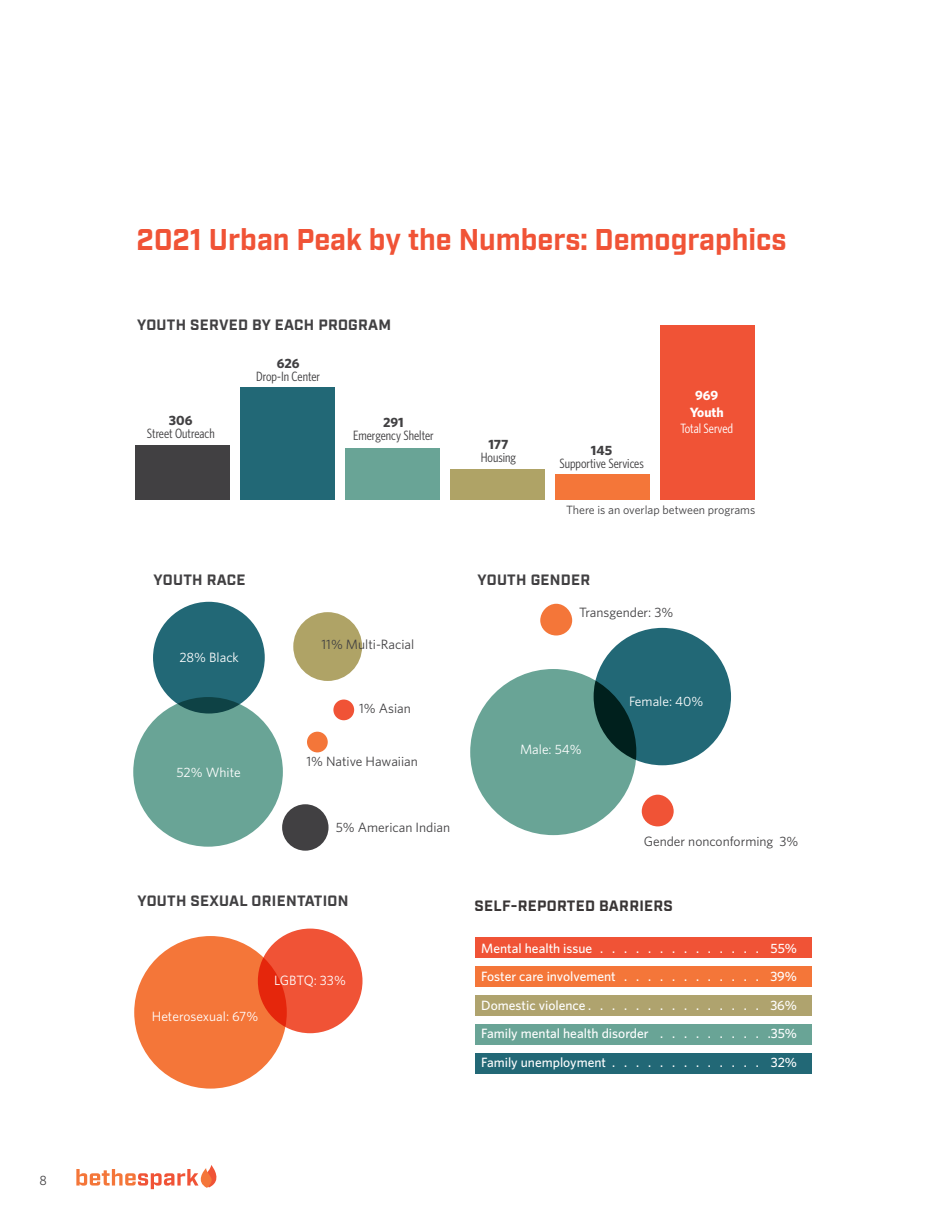
<style>
.page{position:relative;width:945px;height:1215px;background:#fff}
.page>*{position:absolute;margin:0;border:0;box-sizing:border-box;transform-origin:0 0}
.t1{font:700 30px "Industry";color:#f05336;scale:.96 1}
.t2{font:700 15px "Industry";letter-spacing:.02em;color:#414042}
.t3{font:700 15px "Industry";letter-spacing:.02em;color:#393535}
.t4{font:500 13.5px "Whitney";color:#fff}
.t5{font:13.5px "Whitney";color:#414042}
.t6{font:13.5px "Whitney Condensed";color:#414042}
.t7{font:13.5px "Whitney";color:#fff}
.t8{font:700 13.5px "Whitney";color:#414042}
.t9{font:13.5px "Whitney Condensed";color:#fff}
.t10{font:700 13.5px/16.5px "Whitney";color:#fff;text-align:center}
.t11{font:13.5px "Whitney";color:#414042;scale:.96 1}
.t12{font:12px "Whitney";color:#414042}
</style>
<div class="page">
<svg style="left:76px;top:1165px;width:141px;height:24px"></svg>
<div style="left:475px;top:937px;width:337px;height:21px;background:#f05336"></div>
<div style="left:475px;top:1053px;width:337px;height:21px;background:#226876"></div>
<div style="left:475px;top:1024px;width:337px;height:21px;background:#69a496"></div>
<div style="left:475px;top:995px;width:337px;height:21px;background:#afa36e"></div>
<div style="left:475px;top:966px;width:337px;height:21px;background:#f47639"></div>
<div style="left:660px;top:325px;width:95px;height:175px;background:#f05336"></div>
<div style="left:555px;top:474px;width:95px;height:26px;background:#f47639"></div>
<div style="left:450px;top:469px;width:95px;height:31px;background:#afa366"></div>
<div style="left:345px;top:448px;width:95px;height:52px;background:#69a496"></div>
<div style="left:240px;top:387px;width:94px;height:113px;background:#226876"></div>
<div style="left:135px;top:445px;width:94px;height:55px;background:#414042"></div>
<div style="left:470px;top:669px;width:166px;height:166px;background:#69a496;border-radius:83px"></div>
<div style="left:594px;top:628px;width:137px;height:137px;background:#226876;border-radius:69px"></div>
<div style="left:540px;top:604px;width:32px;height:31px;background:#f47639;border-radius:50%"></div>
<div style="left:642px;top:795px;width:32px;height:31px;background:#f05336;border-radius:50%"></div>
<div style="left:133px;top:697px;width:150px;height:150px;background:#69a496;border-radius:75px"></div>
<div style="left:153px;top:602px;width:112px;height:112px;background:#226876;border-radius:56px"></div>
<div style="left:293px;top:612px;width:69px;height:69px;background:#afa366;border-radius:34px"></div>
<div style="left:282px;top:804px;width:47px;height:46px;background:#414042;border-radius:23px"></div>
<div style="left:333px;top:700px;width:21px;height:20px;background:#f05336;border-radius:10px"></div>
<div style="left:307px;top:732px;width:21px;height:20px;background:#f47639;border-radius:10px"></div>
<div style="left:134px;top:936px;width:153px;height:153px;background:#f47639;border-radius:76px"></div>
<svg style="left:258px;top:929px;width:105px;height:104px;background:#ee4d31"></svg>
<p class="t11" style="left:40px;top:1172px;width:9px">8</p>
<h1 class="t1" style="left:137px;top:221px;width:679px">2021 Urban Peak by the Numbers: Demographics</h1>
<p class="t2" style="left:137px;top:316px;width:256px">YOUTH SERVED BY EACH PROGRAM</p>
<p class="t8" style="left:169px;top:412px;width:25px">306</p>
<p class="t6" style="left:147px;top:425px;width:69px">Street Outreach</p>
<p class="t8" style="left:277px;top:355px;width:24px">626</p>
<p class="t6" style="left:256px;top:369px;width:65px">Drop-In Center</p>
<p class="t8" style="left:383px;top:414px;width:22px">291</p>
<p class="t6" style="left:353px;top:427px;width:82px">Emergency Shelter</p>
<p class="t2" style="left:154px;top:571px;width:93px">YOUTH RACE</p>
<p class="t7" style="left:179px;top:649px;width:61px">28% Black</p>
<p class="t7" style="left:176px;top:764px;width:66px">52% White</p>
<p class="t5" style="left:321px;top:636px;width:94px">11% Multi-Racial</p>
<p class="t5" style="left:359px;top:700px;width:53px">1% Asian</p>
<p class="t5" style="left:306px;top:753px;width:113px">1% Native Hawaiian</p>
<p class="t5" style="left:336px;top:820px;width:116px">5% American Indian</p>
<p class="t2" style="left:137px;top:892px;width:213px">YOUTH SEXUAL ORIENTATION</p>
<p class="t7" style="left:152px;top:1009px;width:108px">Heterosexual: 67%</p>
<p class="t7" style="left:274px;top:973px;width:73px">LGBTQ: 33%</p>
<p class="t8" style="left:488px;top:436px;width:22px">177</p>
<p class="t6" style="left:481px;top:449px;width:37px">Housing</p>
<p class="t8" style="left:591px;top:442px;width:23px">145</p>
<p class="t6" style="left:559px;top:455px;width:86px">Supportive Services</p>
<p class="t10" style="left:690px;top:387px;width:35px">969<br>Youth</p>
<p class="t9" style="left:680px;top:420px;width:54px">Total Served</p>
<p class="t12" style="left:566px;top:503px;width:191px">There is an overlap between programs</p>
<p class="t2" style="left:478px;top:571px;width:114px">YOUTH GENDER</p>
<p class="t5" style="left:579px;top:604px;width:96px">Transgender: 3%</p>
<p class="t7" style="left:520px;top:741px;width:63px">Male: 54%</p>
<p class="t7" style="left:629px;top:694px;width:76px">Female: 40%</p>
<p class="t5" style="left:644px;top:833px;width:156px">Gender nonconforming 3%</p>
<p class="t3" style="left:475px;top:897px;width:200px">SELF-REPORTED BARRIERS</p>
<p class="t4" style="left:481px;top:940px;width:113px">Mental health issue</p>
<p class="t4" style="left:771px;top:940px;width:28px">55%</p>
<p class="t4" style="left:481px;top:969px;width:136px">Foster care involvement</p>
<p class="t4" style="left:770px;top:969px;width:28px">39%</p>
<p class="t4" style="left:481px;top:997px;width:106px">Domestic violence</p>
<p class="t4" style="left:770px;top:997px;width:28px">36%</p>
<p class="t4" style="left:481px;top:1026px;width:169px">Family mental health disorder</p>
<p class="t4" style="left:771px;top:1026px;width:28px">35%</p>
<p class="t4" style="left:481px;top:1054px;width:126px">Family unemployment</p>
<p class="t4" style="left:771px;top:1054px;width:28px">32%</p>
</div>
